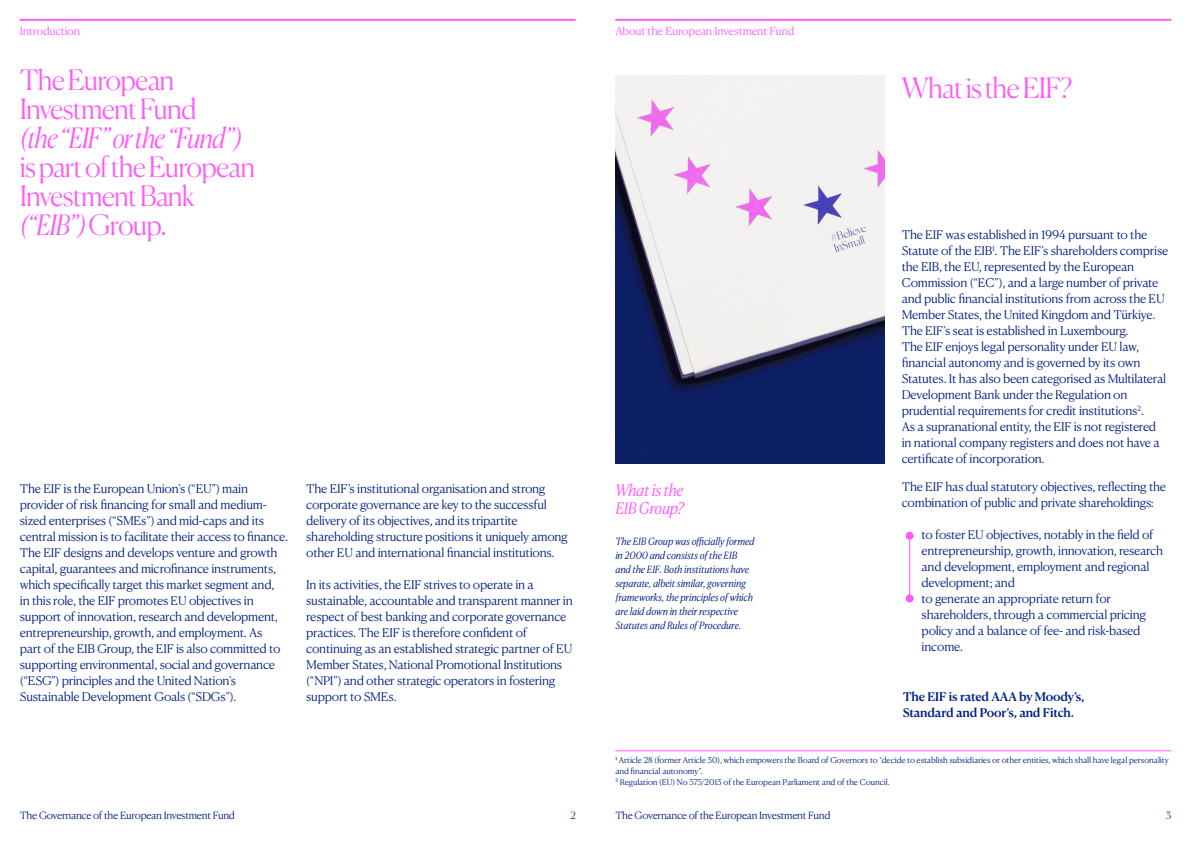
<style>
.page{position:relative;width:1191px;height:842px;background:#fff}
.page>*{position:absolute;margin:0;border:0;box-sizing:border-box;transform-origin:0 0}
.t1{font:300 28px/29px "Canela";letter-spacing:-.03em;color:#ff5afb}
.t2{font:italic 300 28px "Canela";letter-spacing:-.03em;color:#ff5afb}
.t3{font:italic 300 16px/18px "Canela Text";letter-spacing:-.025em;color:#ff5aff}
.t4{font:300 12px/16px "Canela Text";letter-spacing:-.025em;color:#001e85}
.t5{font:500 12px/16px "Canela Text";letter-spacing:-.02em;color:#001e85}
.t6{font:300 11px "Canela Text";letter-spacing:-.02em;color:#ff5aff}
.t7{font:italic 300 10px/14px "Canela Text";letter-spacing:-.01em;color:#001e85}
.t8{font:300 10px "Canela Text";letter-spacing:-.03em;color:#001e85}
.t9{font:300 10px "Canela";color:#001e85}
.t10{font:300 8px/11px "Canela Text";letter-spacing:-.015em;color:#001e85}
.s1{font-style:italic}
</style>
<div class="page">
<hr style="left:20px;top:19px;width:555px;height:2px;background:#ff5aff">
<hr style="left:615px;top:19px;width:556px;height:2px;background:#ff5aff">
<img style="left:615px;top:76px;width:269px;height:388px">
<div style="left:905px;top:532px;width:8px;height:8px;background:#ff5aff;border-radius:50%"></div>
<div style="left:905px;top:594px;width:8px;height:8px;background:#ff5aff;border-radius:50%"></div>
<hr style="left:615px;top:750px;width:556px;height:1px;background:#ff5aff">
<hr style="left:909px;top:536px;width:1px;height:62px;background:#ff5aff">
<p class="t6" style="left:20px;top:21px;width:62px">Introduction</p>
<h1 class="t1" style="left:20px;top:63px;width:178px">The European<br>Investment Fund</h1>
<h1 class="t2" style="left:20px;top:116px;width:224px">(the “EIF” or the “Fund”)</h1>
<h1 class="t1" style="left:20px;top:150px;width:237px">is part of the European<br>Investment Bank <span class="s1">(“EIB”)</span> Group.</h1>
<p class="t4" style="left:20px;top:479px;width:270px">The EIF is the European Union’s (“EU”) main provider of risk financing for small and medium&shy;sized enterprises (“SMEs”) and mid-caps and its central mission is to facilitate their access to finance.<br>The EIF designs and develops venture and growth capital, guarantees and microfinance instruments, which specifically target this market segment and,<br>in this role, the EIF promotes EU objectives in support of innovation, research and development, entrepreneurship, growth, and employment. As<br>part of the EIB Group, the EIF is also committed to supporting environmental, social and governance (“ESG”) principles and the United Nation’s Sustainable Development Goals (“SDGs”).</p>
<p class="t4" style="left:306px;top:479px;width:263px">The EIF’s institutional organisation and strong corporate governance are key to the successful delivery of its objectives, and its tripartite shareholding structure positions it uniquely among other EU and international financial institutions.</p>
<p class="t4" style="left:306px;top:575px;width:268px">In its activities, the EIF strives to operate in a sustainable, accountable and transparent manner in respect of best banking and corporate governance practices. The EIF is therefore confident of continuing as an established strategic partner of EU Member States, National Promotional Institutions (“NPI”) and other strategic operators in fostering support to SMEs.</p>
<p class="t6" style="left:615px;top:21px;width:181px">About the European Investment Fund</p>
<h2 class="t3" style="left:615px;top:480px;width:70px">What is the<br>EIB Group?</h2>
<p class="t7" style="left:615px;top:533px;width:141px">The EIB Group was officially formed in 2000 and consists of the EIB and the EIF. Both institutions have separate, albeit similar, governing frameworks, the principles of which are laid down in their respective Statutes and Rules of Procedure.</p>
<h1 class="t1" style="left:901px;top:71px;width:172px">What is the EIF?</h1>
<p class="t4" style="left:901px;top:225px;width:268px">The EIF was established in 1994 pursuant to the Statute of the EIB<sup>1</sup>. The EIF’s shareholders comprise the EIB, the EU, represented by the European Commission (“EC”), and a large number of private and public financial institutions from across the EU Member States, the United Kingdom and Türkiye.<br>The EIF’s seat is established in Luxembourg.<br>The EIF enjoys legal personality under EU law, financial autonomy and is governed by its own Statutes. It has also been categorised as Multilateral Development Bank under the Regulation on prudential requirements for credit institutions<sup>2</sup>.<br>As a supranational entity, the EIF is not registered in national company registers and does not have a certificate of incorporation.</p>
<p class="t4" style="left:901px;top:477px;width:266px">The EIF has dual statutory objectives, reflecting the combination of public and private shareholdings:</p>
<p class="t4" style="left:921px;top:525px;width:243px">to foster EU objectives, notably in the field of entrepreneurship, growth, innovation, research and development, employment and regional development; and<br>to generate an appropriate return for shareholders, through a commercial pricing policy and a balance of fee- and risk-based income.</p>
<p class="t5" style="left:902px;top:687px;width:183px">The EIF is rated AAA by Moody’s,<br>Standard and Poor’s, and Fitch.</p>
<p class="t10" style="left:615px;top:753px;width:555px">1 Article 28 (former Article 30), which empowers the Board of Governors to “decide to establish subsidiaries or other entities, which shall have legal personality and financial autonomy”.<br>2 Regulation (EU) No 575/2013 of the European Parliament and of the Council.</p>
<p class="t8" style="left:20px;top:806px;width:217px">The Governance of the European Investment Fund</p>
<p class="t9" style="left:570px;top:807px;width:7px">2</p>
<p class="t8" style="left:615px;top:806px;width:217px">The Governance of the European Investment Fund</p>
<p class="t9" style="left:1165px;top:807px;width:7px">3</p>
</div>
